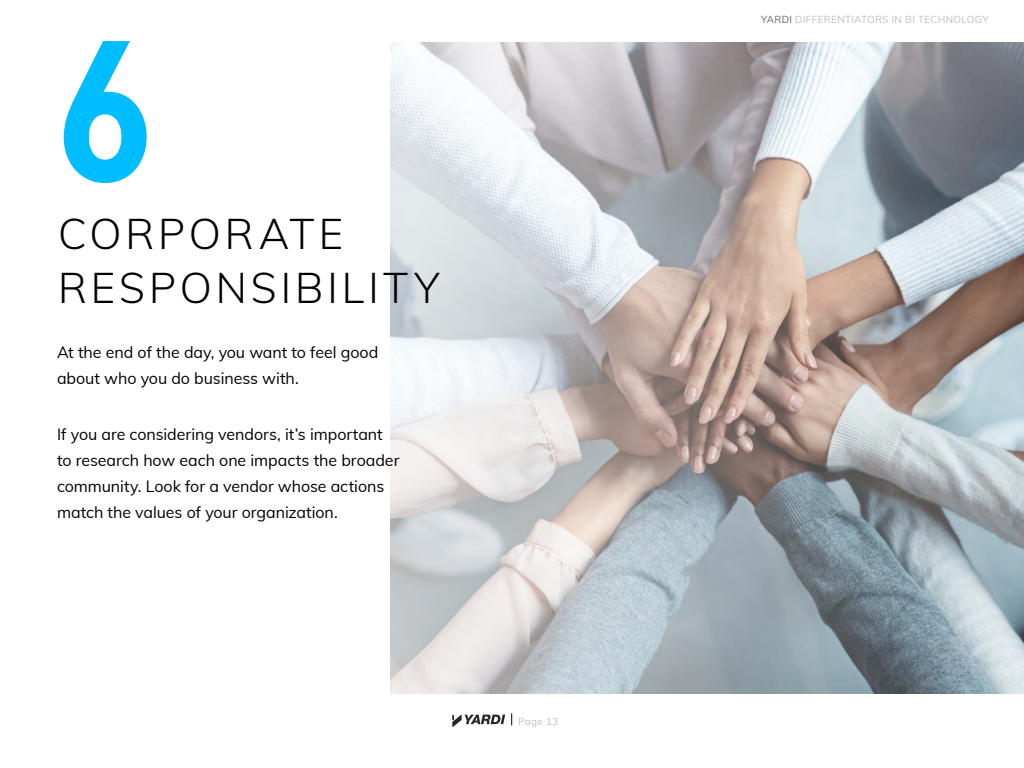
<style>
.page{position:relative;width:1024px;height:768px;background:#fff}
.page>*{position:absolute;margin:0;border:0;box-sizing:border-box;transform-origin:0 0}
.t1{font:700 condensed 200px "Mark Offc Pro";color:#00bdff}
.t2{font:300 42px/54px "Muli";letter-spacing:.095em;color:#000}
.t3{font:16px/26px "Muli";letter-spacing:-.005em;color:#000}
.t4{font:10px "Muli";letter-spacing:.03em;color:#bfbfbf}
.s1{color:#666}
</style>
<div class="page">
<svg style="left:452px;top:714px;width:53px;height:13px"></svg>
<svg style="left:511px;top:713px;width:1px;height:12px"></svg>
<img style="left:390px;top:42px;width:634px;height:652px">
<h1 class="t1" style="left:61px;top:-37px;width:89px">6</h1>
<h2 class="t2" style="left:58px;top:205px;width:383px">CORPORATE<br>RESPONSIBILITY</h2>
<p class="t3" style="left:57px;top:338px;width:323px">At the end of the day, you want to feel good about who you do business with.</p>
<p class="t3" style="left:57px;top:420px;width:344px">If you are considering vendors, it’s important to research how each one impacts the broader community. Look for a vendor whose actions match the values of your organization.</p>
<p class="t4" style="left:518px;top:714px;width:42px">Page 13</p>
<p class="t4" style="left:761px;top:12px;width:229px"><span class="s1">YARDI</span> DIFFERENTIATORS IN BI TECHNOLOGY</p>
</div>
